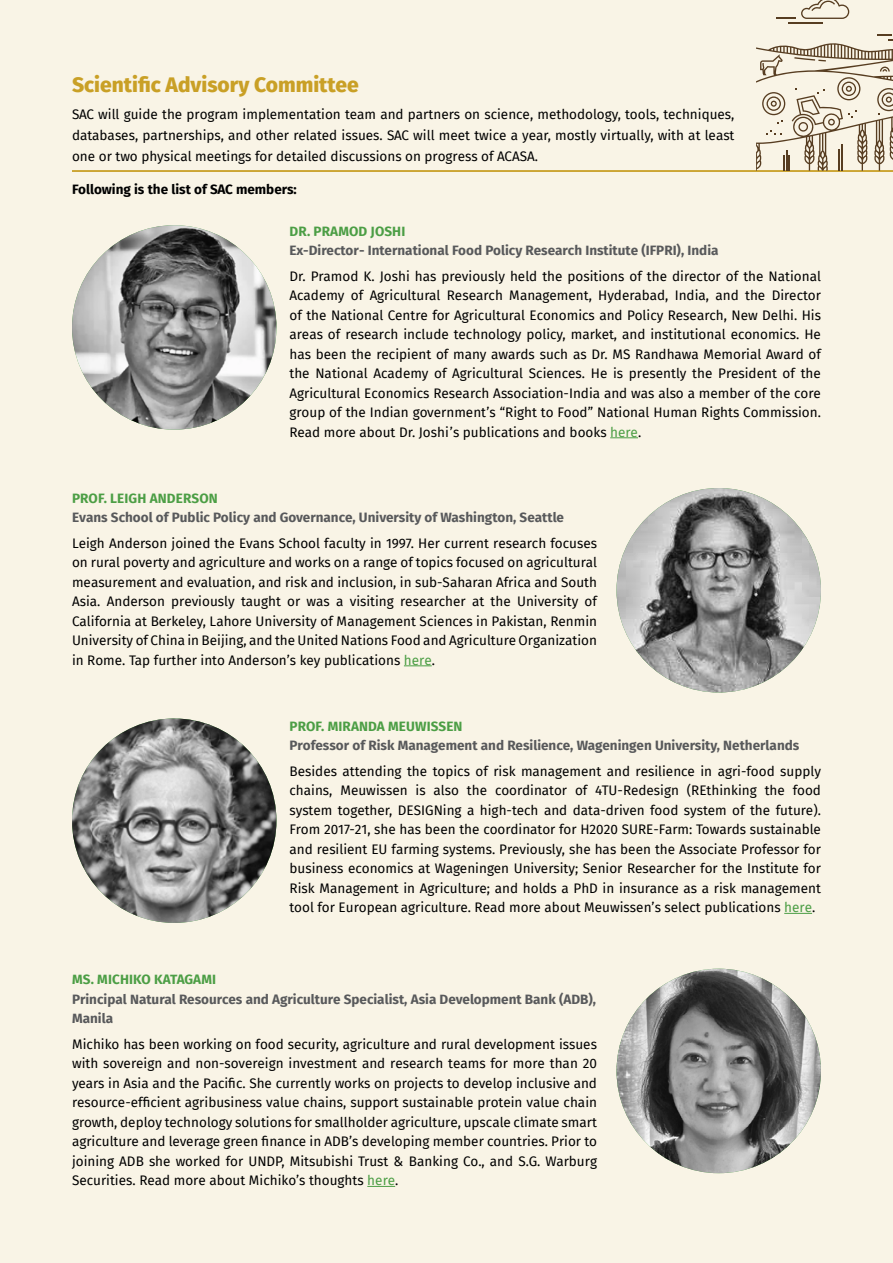
<style>
.page{position:relative;width:893px;height:1263px;background:#f9f4e6}
.page>*{position:absolute;margin:0;border:0;box-sizing:border-box;transform-origin:0 0}
.t1{font:800 21px "Fira Sans";color:#c9a026}
.t2{font:13.5px/19.5px "Fira Sans";color:#000;text-align:justify}
.t3{font:700 13.5px/19.5px "Fira Sans";color:#58595b}
.t4{font:700 13.5px "Fira Sans";letter-spacing:.01em;color:#4c9e45}
.t5{font:700 13.5px "Fira Sans";color:#000}
.s1{color:#4c9e45}
</style>
<div class="page">
<svg style="left:610px;top:437px;width:28px;height:1px"></svg>
<svg style="left:404px;top:665px;width:28px;height:1px"></svg>
<svg style="left:784px;top:913px;width:28px;height:1px"></svg>
<svg style="left:367px;top:1186px;width:28px;height:1px"></svg>
<img style="left:72px;top:225px;width:204px;height:205px;border-radius:102px">
<img style="left:616px;top:488px;width:205px;height:204px;border-radius:102px">
<img style="left:72px;top:718px;width:204px;height:205px;border-radius:102px">
<img style="left:616px;top:969px;width:205px;height:204px;border-radius:102px">
<hr style="left:72px;top:170px;width:821px;height:2px;background:#bf8f00">
<svg style="left:756px;top:0;width:137px;height:171px"></svg>
<h1 class="t1" style="left:72px;top:66px;width:288px">Scientific Advisory Committee</h1>
<p class="t2" style="left:72px;top:103px;width:664px;line-height:21px">SAC will guide the program implementation team and partners on science, methodology, tools, techniques, databases, partnerships, and other related issues. SAC will meet twice a year, mostly virtually, with at least one or two physical meetings for detailed discussions on progress of ACASA.</p>
<p class="t5" style="left:72px;top:178px;width:226px">Following is the list of SAC members:</p>
<p class="t4" style="left:290px;top:220px;width:117px">DR. PRAMOD JOSHI</p>
<p class="t3" style="left:289px;top:240px;width:430px">Ex-Director- International Food Policy Research Institute (IFPRI), India</p>
<p class="t2" style="left:289px;top:266px;width:533px">Dr. Pramod K. Joshi has previously held the positions of the director of the National Academy of Agricultural Research Management, Hyderabad, India, and the Director of the National Centre for Agricultural Economics and Policy Research, New Delhi. His areas of research include technology policy, market, and institutional economics. He has been the recipient of many awards such as Dr. MS Randhawa Memorial Award of the National Academy of Agricultural Sciences. He is presently the President of the Agricultural Economics Research Association-India and was also a member of the core group of the Indian government’s “Right to Food” National Human Rights Commission.<br>Read more about Dr. Joshi’s publications and books <span class="s1">here</span>.</p>
<p class="t4" style="left:72px;top:487px;width:147px">PROF. LEIGH ANDERSON</p>
<p class="t3" style="left:72px;top:507px;width:493px">Evans School of Public Policy and Governance, University of Washington, Seattle</p>
<p class="t2" style="left:72px;top:533px;width:527px">Leigh Anderson joined the Evans School faculty in 1997. Her current research focuses on rural poverty and agriculture and works on a range of topics focused on agricultural measurement and evaluation, and risk and inclusion, in sub-Saharan Africa and South Asia. Anderson previously taught or was a visiting researcher at the University of California at Berkeley, Lahore University of Management Sciences in Pakistan, Renmin University of China in Beijing, and the United Nations Food and Agriculture Organization in Rome. Tap further into Anderson’s key publications <span class="s1">here</span>.</p>
<p class="t4" style="left:290px;top:715px;width:174px">PROF. MIRANDA MEUWISSEN</p>
<p class="t3" style="left:289px;top:735px;width:511px">Professor of Risk Management and Resilience, Wageningen University, Netherlands</p>
<p class="t2" style="left:289px;top:761px;width:533px">Besides attending the topics of risk management and resilience in agri-food supply chains, Meuwissen is also the coordinator of 4TU-Redesign (REthinking the food system together, DESIGNing a high-tech and data-driven food system of the future).<br>From 2017-21, she has been the coordinator for H2020 SURE-Farm: Towards sustainable and resilient EU farming systems. Previously, she has been the Associate Professor for business economics at Wageningen University; Senior Researcher for the Institute for Risk Management in Agriculture; and holds a PhD in insurance as a risk management tool for European agriculture. Read more about Meuwissen’s select publications <span class="s1">here</span>.</p>
<p class="t4" style="left:72px;top:968px;width:146px">MS. MICHIKO KATAGAMI</p>
<p class="t3" style="left:72px;top:988px;width:526px">Principal Natural Resources and Agriculture Specialist, Asia Development Bank (ADB),<br>Manila</p>
<p class="t2" style="left:72px;top:1034px;width:527px">Michiko has been working on food security, agriculture and rural development issues with sovereign and non-sovereign investment and research teams for more than 20 years in Asia and the Pacific. She currently works on projects to develop inclusive and resource-efficient agribusiness value chains, support sustainable protein value chain growth, deploy technology solutions for smallholder agriculture, upscale climate smart agriculture and leverage green finance in ADB’s developing member countries. Prior to joining ADB she worked for UNDP, Mitsubishi Trust &amp; Banking Co., and S.G. Warburg Securities. Read more about Michiko’s thoughts <span class="s1">here</span>.</p>
</div>
